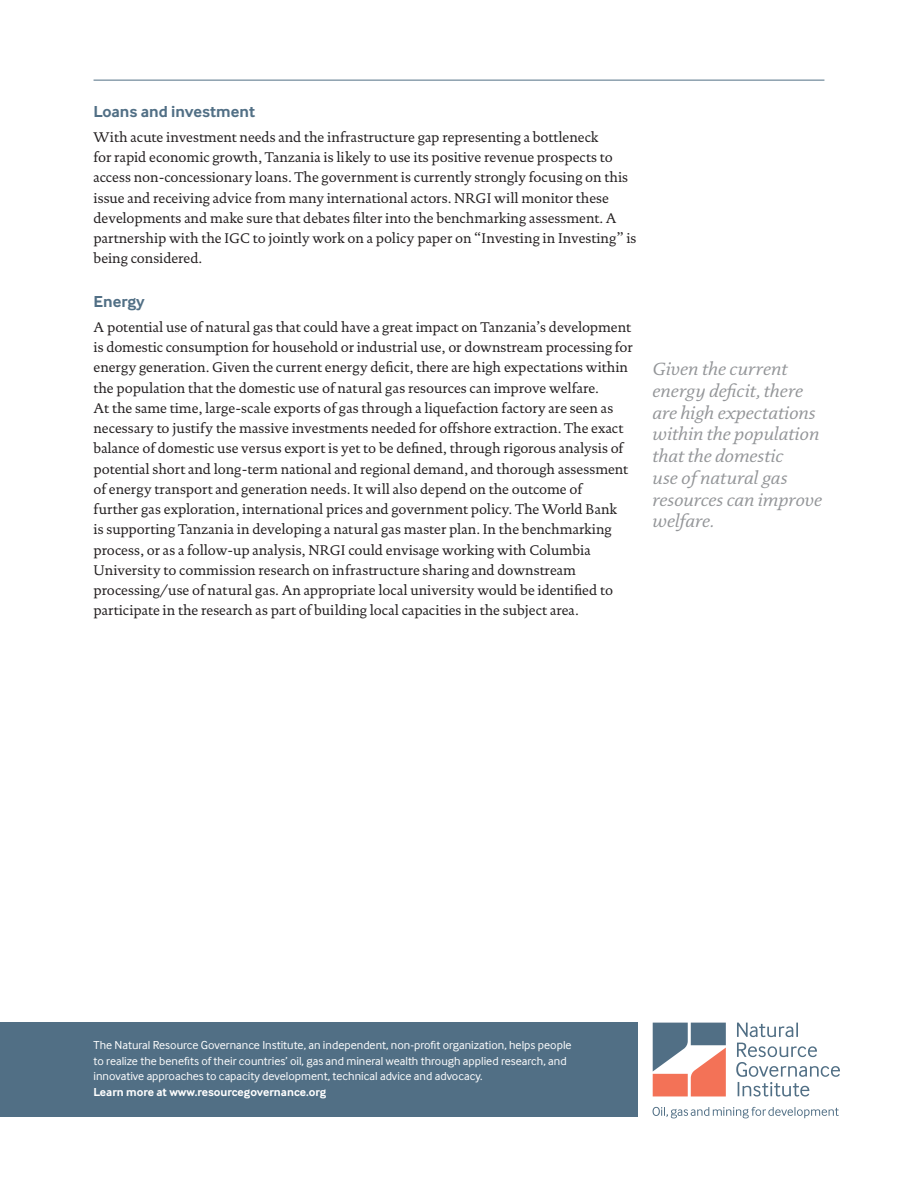
<style>
.page{position:relative;width:918px;height:1188px;background:#fff}
.page>*{position:absolute;margin:0;border:0;box-sizing:border-box;transform-origin:0 0}
.t1{font:italic 18px/21.8px "DTL Documenta T";color:#939598}
.t2{font:700 16.5px "Inter Face";color:#516f85}
.t3{font:14.25px/20.2px "DTL Documenta T";color:#231f20}
.t4{font:12px/15.8px "Inter Face";color:#fff}
.t5{font:700 12px "Inter Face";color:#fff}
</style>
<div class="page">
<hr style="left:94px;top:80px;width:730px;height:1px;background:#516f85">
<svg style="left:736px;top:1043px;width:104px;height:54px"></svg>
<svg style="left:737px;top:1023px;width:61px;height:14px"></svg>
<svg style="left:653px;top:1023px;width:73px;height:73px"></svg>
<svg style="left:653px;top:1107px;width:186px;height:11px"></svg>
<div style="left:0;top:1022px;width:638px;height:95px;background:#516f85"></div>
<p class="t2" style="left:94px;top:102px;width:163px">Loans and investment</p>
<p class="t3" style="left:94px;top:127px;width:545px">With acute investment needs and the infrastructure gap representing a bottleneck<br>for rapid economic growth, Tanzania is likely to use its positive revenue prospects to access non-concessionary loans. The government is currently strongly focusing on this issue and receiving advice from many international actors. NRGI will monitor these developments and make sure that debates filter into the benchmarking assessment. A partnership with the IGC to jointly work on a policy paper on “Investing in Investing” is being considered.</p>
<p class="t2" style="left:94px;top:292px;width:53px">Energy</p>
<p class="t3" style="left:94px;top:317px;width:541px">A potential use of natural gas that could have a great impact on Tanzania’s development is domestic consumption for household or industrial use, or downstream processing for energy generation. Given the current energy deficit, there are high expectations within the population that the domestic use of natural gas resources can improve welfare.<br>At the same time, large-scale exports of gas through a liquefaction factory are seen as necessary to justify the massive investments needed for offshore extraction. The exact balance of domestic use versus export is yet to be defined, through rigorous analysis of potential short and long-term national and regional demand, and thorough assessment of energy transport and generation needs. It will also depend on the outcome of<br>further gas exploration, international prices and government policy. The World Bank<br>is supporting Tanzania in developing a natural gas master plan. In the benchmarking process, or as a follow-up analysis, NRGI could envisage working with Columbia University to commission research on infrastructure sharing and downstream processing/use of natural gas. An appropriate local university would be identified to participate in the research as part of building local capacities in the subject area.</p>
<p class="t1" style="left:652px;top:358px;width:171px">Given the current energy deficit, there are high expectations within the population that the domestic<br>use of natural gas resources can improve welfare.</p>
<p class="t4" style="left:94px;top:1037px;width:480px">The Natural Resource Governance Institute, an independent, non-profit organization, helps people to realize the benefits of their countries’ oil, gas and mineral wealth through applied research, and innovative approaches to capacity development, technical advice and advocacy.</p>
<p class="t5" style="left:94px;top:1085px;width:234px">Learn more at www.resourcegovernance.org</p>
</div>
